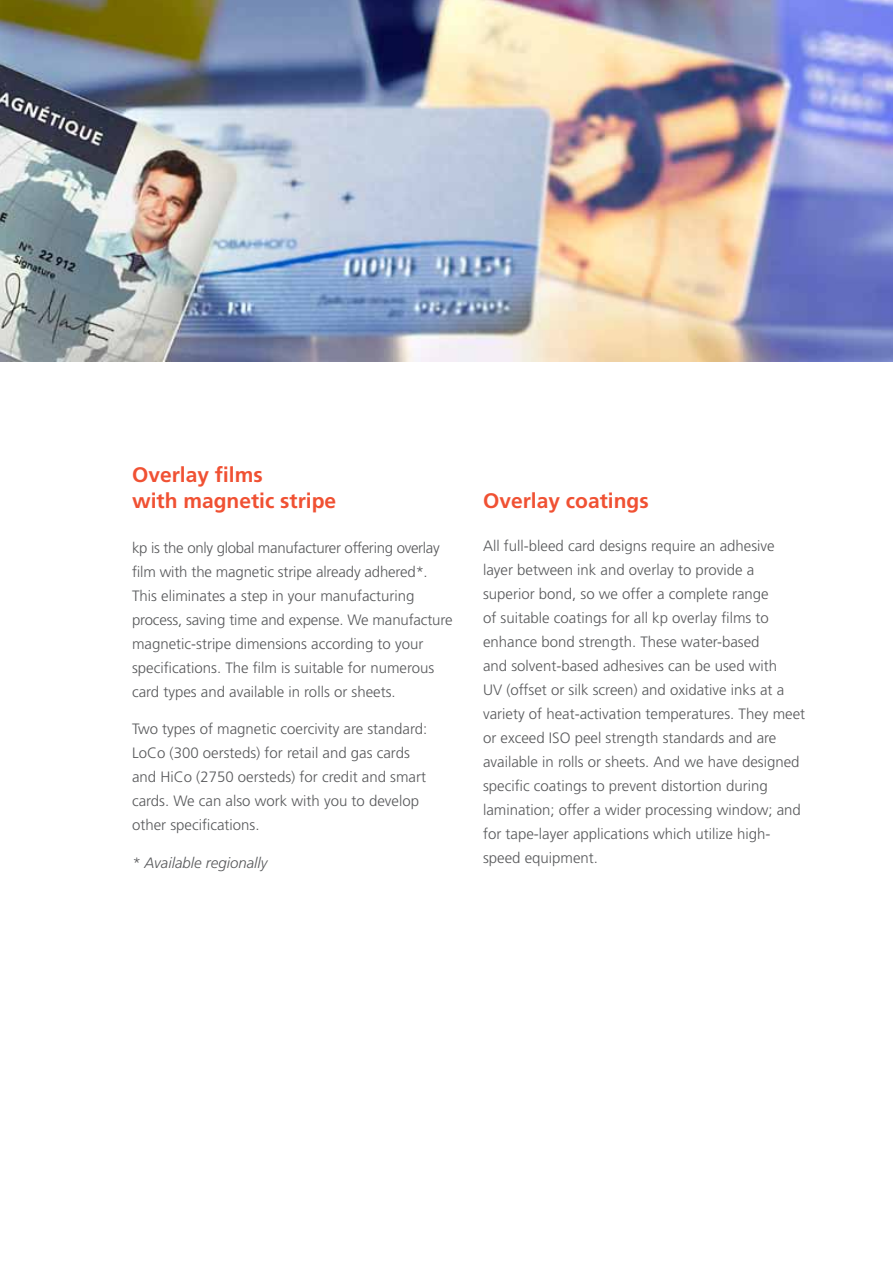
<style>
.page{position:relative;width:893px;height:1263px;background:#fff}
.page>*{position:absolute;margin:0;border:0;box-sizing:border-box;transform-origin:0 0}
.t1{font:700 21px/25.2px "Frutiger";color:#f05133}
.t2{font:300 15px/24px "Frutiger";color:#58595b}
.t3{font:italic 300 15px "Frutiger";color:#58595b}
</style>
<div class="page">
<img style="left:0;top:0;width:893px;height:361px">
<h1 class="t1" style="left:132px;top:462px;width:206px">Overlay films<br>with magnetic stripe</h1>
<p class="t2" style="left:132px;top:536px;width:322px">kp is the only global manufacturer offering overlay film with the magnetic stripe already adhered*.<br>This eliminates a step in your manufacturing process, saving time and expense. We manufacture magnetic-stripe dimensions according to your specifications. The film is suitable for numerous card types and available in rolls or sheets.</p>
<p class="t2" style="left:132px;top:717px;width:297px">Two types of magnetic coercivity are standard:<br>LoCo (300 oersteds) for retail and gas cards and HiCo (2750 oersteds) for credit and smart cards. We can also work with you to develop other specifications.</p>
<p class="t3" style="left:132px;top:854px;width:137px">* Available regionally</p>
<h1 class="t1" style="left:483px;top:488px;width:167px">Overlay coatings</h1>
<p class="t2" style="left:483px;top:534px;width:324px">All full-bleed card designs require an adhesive layer between ink and overlay to provide a superior bond, so we offer a complete range<br>of suitable coatings for all kp overlay films to enhance bond strength. These water-based<br>and solvent-based adhesives can be used with<br>UV (offset or silk screen) and oxidative inks at a variety of heat-activation temperatures. They meet or exceed ISO peel strength standards and are available in rolls or sheets. And we have designed specific coatings to prevent distortion during lamination; offer a wider processing window; and for tape-layer applications which utilize high&shy;speed equipment.</p>
</div>
